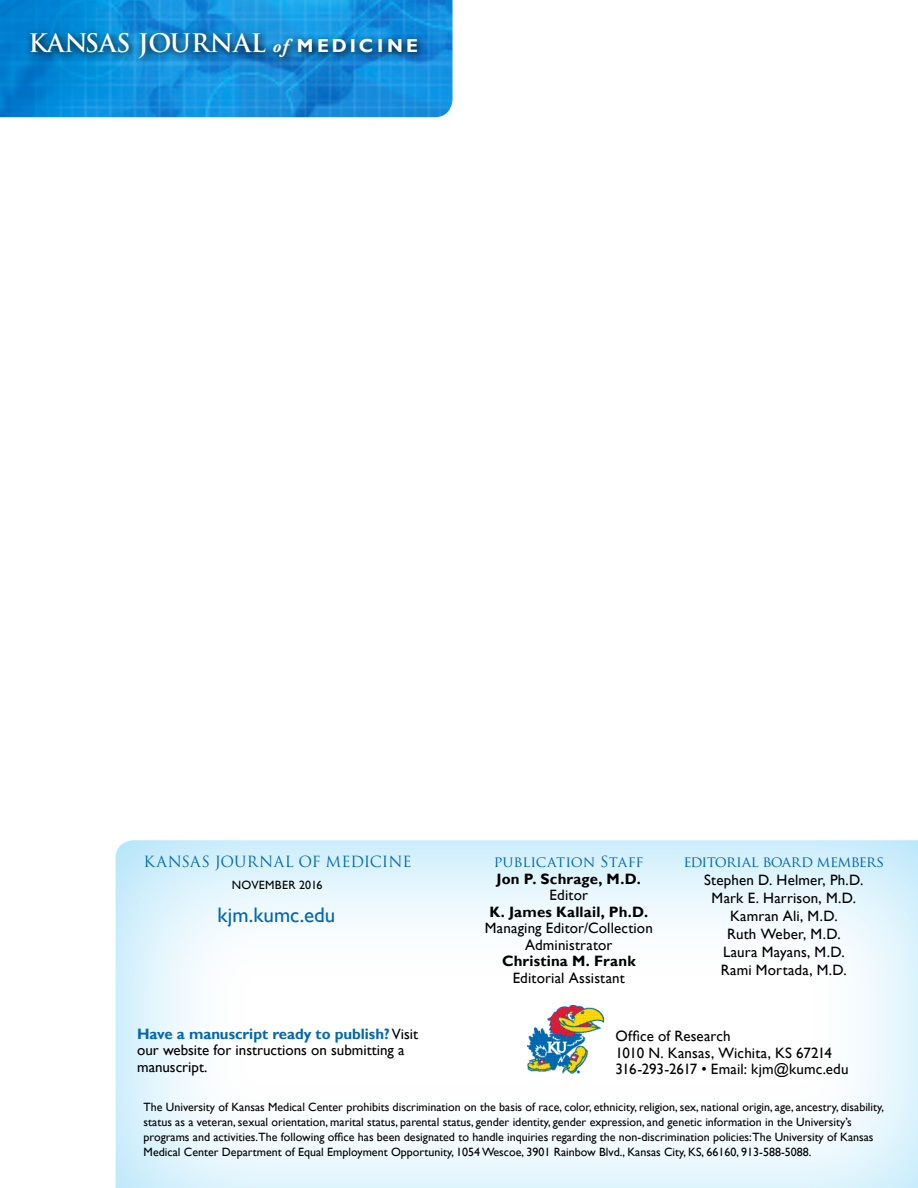
<style>
.page{position:relative;width:918px;height:1188px;background:#fff}
.page>*{position:absolute;margin:0;border:0;box-sizing:border-box;transform-origin:0 0}
.t1{font:700 24.9px "Trajan Pro";color:#fff}
.t2{font:21px "Gill Sans";color:#0067b1}
.t3{font:15px/16.5px "Gill Sans";letter-spacing:.01em;color:#000;text-align:center}
.t4{font:700 15px "Gill Sans";letter-spacing:.015em;color:#000}
.t5{font:15px "Trajan Pro";letter-spacing:-.01em;color:#0067b1}
.t6{font:15px "Trajan Pro";letter-spacing:-.05em;color:#0067b1}
.t7{font:12px/15px "Gill Sans";color:#000}
.t8{font:12px "Gill Sans";letter-spacing:.025em;color:#000}
.s1{font-family:"Adobe Garamond Pro";font-style:italic;font-size:18.75px}
.s2{font-family:"Gill Sans";font-size:18.75px}
.s3{font-weight:700;color:#0067b1}
</style>
<div class="page">
<div style="left:101px;top:829px;width:817px;height:359px;background:#81d4f7;opacity:.75"></div>
<img style="left:0;top:0;width:453px;height:117px">
<svg style="left:26px;top:27px;width:402px;height:41px;background:#107abd"></svg>
<img style="left:527px;top:1005px;width:77px;height:68px">
<h1 class="t1" style="left:28px;top:28px;width:391px">KANSAS JOURNAL <span class="s1">of</span> <span class="s2">M EDIC I N E</span></h1>
<p class="t5" style="left:143px;top:852px;width:270px">KANSAS JOURNAL OF MEDICINE</p>
<p class="t8" style="left:232px;top:878px;width:92px">NOVEMBER 2016</p>
<h2 class="t2" style="left:218px;top:903px;width:119px">kjm.kumc.edu</h2>
<p class="t3" style="left:137px;top:1026px;width:282px;text-align:left"><span class="s3">Have a manuscript ready to publish?</span>Visit our website for instructions on submitting a manuscript.</p>
<p class="t5" style="left:494px;top:852px;width:151px">publication Staff</p>
<p class="t4" style="left:497px;top:869px;width:146px">Jon P. Schrage, M.D.</p>
<p class="t3" style="left:550px;top:887px;width:40px">Editor</p>
<p class="t4" style="left:489px;top:902px;width:160px">K. James Kallail, Ph.D.</p>
<p class="t3" style="left:485px;top:920px;width:170px">Managing Editor/Collection<br>Administrator</p>
<p class="t4" style="left:502px;top:952px;width:135px">Christina M. Frank</p>
<p class="t3" style="left:513px;top:970px;width:114px">Editorial Assistant</p>
<p class="t6" style="left:683px;top:852px;width:202px">editorial board members</p>
<p class="t3" style="left:704px;top:871px;width:161px;line-height:18px">Stephen D. Helmer, Ph.D.<br>Mark E. Harrison, M.D.<br>Kamran Ali, M.D.<br>Ruth Weber, M.D.<br>Laura Mayans, M.D.<br>Rami Mortada, M.D.</p>
<p class="t3" style="left:616px;top:1028px;width:235px;text-align:left">Office of Research<br>1010 N. Kansas, Wichita, KS 67214<br>316-293-2617 • Email: kjm@kumc.edu</p>
<p class="t7" style="left:144px;top:1100px;width:742px">The University of Kansas Medical Center prohibits discrimination on the basis of race, color, ethnicity, religion, sex, national origin, age, ancestry, disability, status as a veteran, sexual orientation, marital status, parental status, gender identity, gender expression, and genetic information in the University’s programs and activities.The following office has been designated to handle inquiries regarding the non-discrimination policies:The University of Kansas Medical Center Department of Equal Employment Opportunity, 1054 Wescoe, 3901 Rainbow Blvd., Kansas City, KS, 66160, 913-588-5088.</p>
</div>
